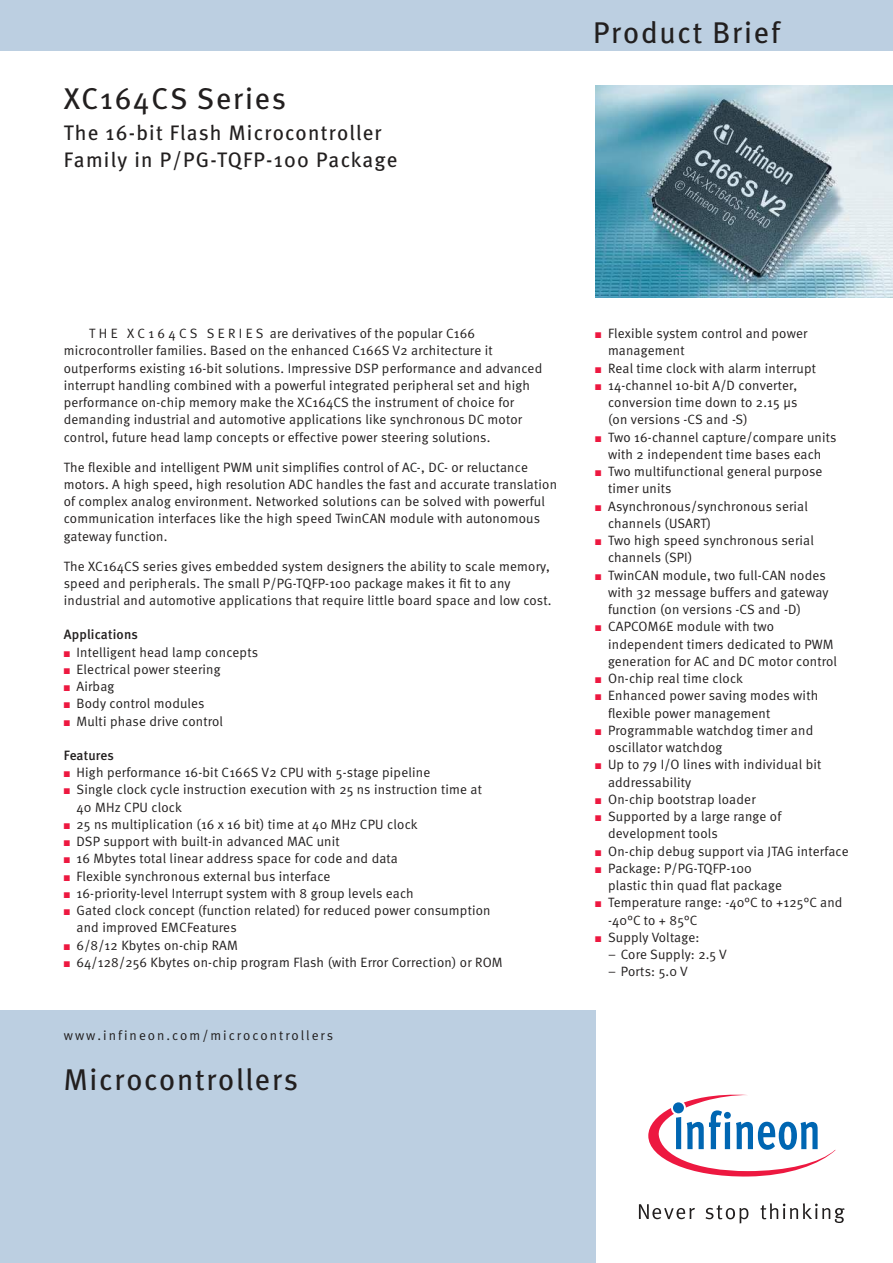
<style>
.page{position:relative;width:893px;height:1263px;background:#fff}
.page>*{position:absolute;margin:0;border:0;box-sizing:border-box;transform-origin:0 0}
.t1{font:30px "Meta";letter-spacing:.06em;color:#221f1f}
.t2{font:21px/27px "Meta";letter-spacing:.06em;color:#221f1f}
.t3{font:13.5px/17.2px "Meta Normal";letter-spacing:.015em;color:#221f1f}
.t4{font:13.5px "Meta Normal";letter-spacing:.15em;color:#221f1f}
.t5{font:500 13.5px "Meta";letter-spacing:.01em;color:#221f1f}
.t6{font:8.25px/17.2px "Zapf Dingbats";color:#ed1840;text-align:justify}
</style>
<div class="page">
<div style="left:0;top:0;width:893px;height:51px;background:#bccfe1"></div>
<div style="left:0;top:1010px;width:595px;height:253px;background:#bccfe1"></div>
<svg style="left:639px;top:1204px;width:56px;height:15px"></svg>
<svg style="left:705px;top:1205px;width:43px;height:18px"></svg>
<svg style="left:760px;top:1203px;width:85px;height:20px"></svg>
<svg style="left:648px;top:1094px;width:187px;height:83px"></svg>
<img style="left:595px;top:85px;width:298px;height:213px">
<h1 class="t1" style="left:64px;top:86px;width:224px">XC164CS Series</h1>
<h2 class="t2" style="left:64px;top:121px;width:335px">The 16-bit Flash Microcontroller<br>Family in P/PG-TQFP-100 Package</h2>
<h1 class="t1" style="left:593px;top:20px;width:188px">Product Brief</h1>
<p class="t3" style="left:64px;top:326px;width:480px;text-indent:26px">T H E X C 1 6 4 C S S E R I E S are derivatives of the popular C166 microcontroller families. Based on the enhanced C166S V2 architecture it outperforms existing 16-bit solutions. Impressive DSP performance and advanced interrupt handling combined with a powerful integrated peripheral set and high performance on-chip memory make the XC164CS the instrument of choice for demanding industrial and automotive applications like synchronous DC motor control, future head lamp concepts or effective power steering solutions.</p>
<p class="t3" style="left:64px;top:459px;width:495px">The flexible and intelligent PWM unit simplifies control of AC-, DC- or reluctance motors. A high speed, high resolution ADC handles the fast and accurate translation of complex analog environment. Networked solutions can be solved with powerful communication interfaces like the high speed TwinCAN module with autonomous gateway function.</p>
<p class="t3" style="left:64px;top:558px;width:489px">The XC164CS series gives embedded system designers the ability to scale memory, speed and peripherals. The small P/PG-TQFP-100 package makes it fit to any industrial and automotive applications that require little board space and low cost.</p>
<p class="t5" style="left:64px;top:629px;width:76px">Applications</p>
<p class="t3" style="left:77px;top:644px;width:183px">Intelligent head lamp concepts<br>Electrical power steering<br>Airbag<br>Body control modules<br>Multi phase drive control</p>
<p class="t5" style="left:64px;top:750px;width:52px">Features</p>
<p class="t3" style="left:77px;top:765px;width:428px">High performance 16-bit C166S V2 CPU with 5-stage pipeline<br>Single clock cycle instruction execution with 25 ns instruction time at<br>40 MHz CPU clock<br>25 ns multiplication (16 x 16 bit) time at 40 MHz CPU clock<br>DSP support with built-in advanced MAC unit<br>16 Mbytes total linear address space for code and data<br>Flexible synchronous external bus interface<br>16-priority-level Interrupt system with 8 group levels each<br>Gated clock concept (function related) for reduced power consumption and improved EMCFeatures<br>6/8/12 Kbytes on-chip RAM<br>64/128/256 Kbytes on-chip program Flash (with Error Correction) or ROM</p>
<p class="t6" style="left:64px;top:645px;width:8px">■ ■ ■ ■ ■</p>
<p class="t6" style="left:64px;top:817px;width:8px">■ ■ ■ ■ ■ ■</p>
<p class="t4" style="left:64px;top:1030px;width:271px">www.infineon.com/microcontrollers</p>
<h1 class="t1" style="left:64px;top:1067px;width:236px">Microcontrollers</h1>
<p class="t3" style="left:608px;top:326px;width:242px">Flexible system control and power management<br>Real time clock with alarm interrupt<br>14-channel 10-bit A/D converter, conversion time down to 2.15 µs<br>(on versions -CS and -S)<br>Two 16-channel capture/compare units with 2 independent time bases each<br>Two multifunctional general purpose timer units<br>Asynchronous/synchronous serial channels (USART)<br>Two high speed synchronous serial channels (SPI)<br>TwinCAN module, two full-CAN nodes with 32 message buffers and gateway function (on versions -CS and -D)<br>CAPCOM6E module with two independent timers dedicated to PWM generation for AC and DC motor control<br>On-chip real time clock<br>Enhanced power saving modes with flexible power management<br>Programmable watchdog timer and oscillator watchdog<br>Up to 79 I/O lines with individual bit addressability<br>On-chip bootstrap loader<br>Supported by a large range of development tools<br>On-chip debug support via JTAG interface<br>Package: P/PG-TQFP-100<br>plastic thin quad flat package<br>Temperature range: -40°C to +125°C and -40°C to + 85°C<br>Supply Voltage:</p>
<p class="t3" style="left:608px;top:947px;width:120px">– Core Supply: 2.5 V</p>
<p class="t3" style="left:608px;top:964px;width:81px">– Ports: 5.0 V</p>
<p class="t6" style="left:595px;top:327px;width:8px">■</p>
<p class="t6" style="left:595px;top:430px;width:8px">■</p>
<p class="t6" style="left:595px;top:465px;width:8px">■</p>
<p class="t6" style="left:595px;top:499px;width:8px">■</p>
<p class="t6" style="left:595px;top:534px;width:8px">■</p>
<p class="t6" style="left:595px;top:568px;width:8px">■</p>
<p class="t6" style="left:595px;top:620px;width:8px">■</p>
<p class="t6" style="left:595px;top:723px;width:8px">■</p>
<p class="t6" style="left:595px;top:758px;width:8px">■</p>
<p class="t6" style="left:595px;top:896px;width:8px">■</p>
<p class="t6" style="left:595px;top:930px;width:8px">■</p>
</div>
